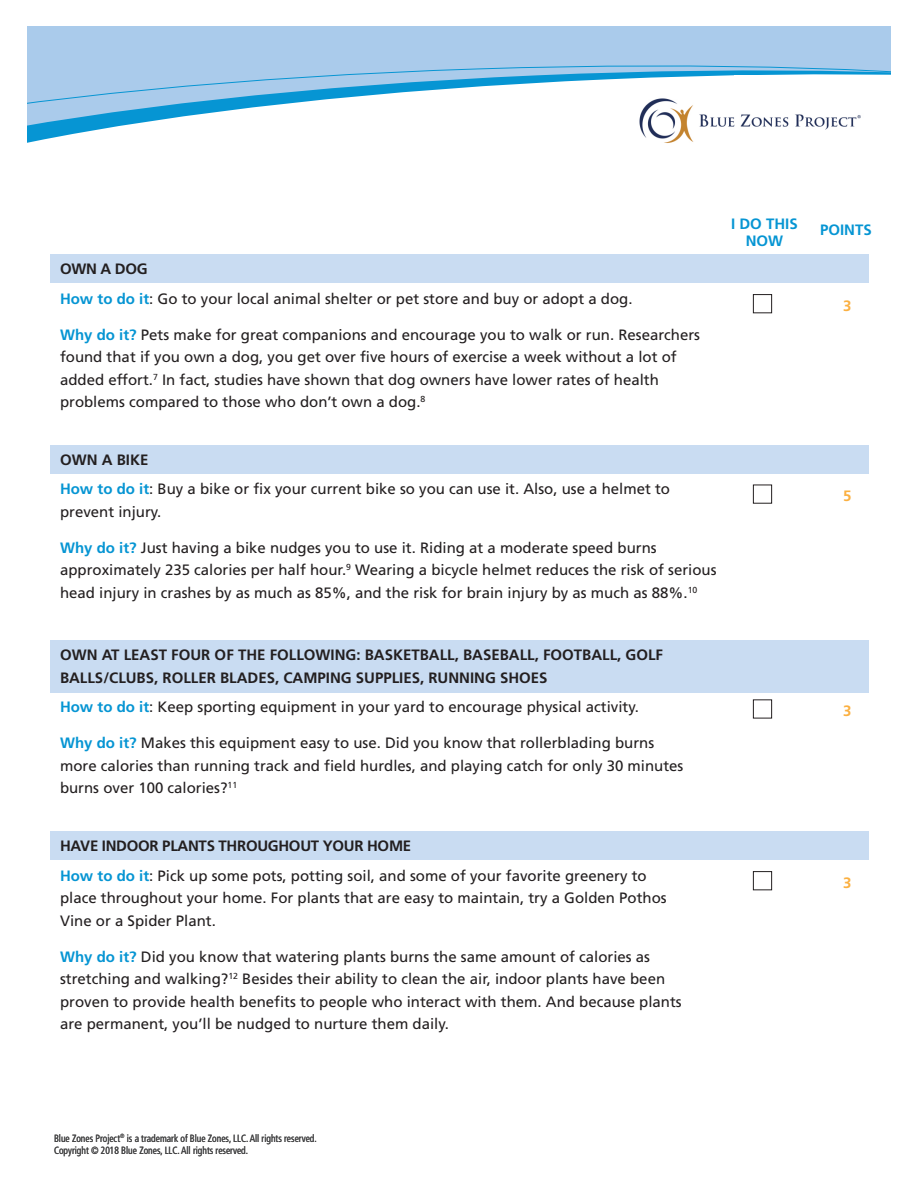
<style>
.page{position:relative;width:918px;height:1188px;background:#fff}
.page>*{position:absolute;margin:0;border:0;box-sizing:border-box;transform-origin:0 0}
.Body_Copy{font:15px/22.5px "Frutiger LT Std";color:#231f20}
.Numbered_List_Heads{font:700 15px/22.5px "Frutiger LT Std";color:#231f20}
.Numbered_List_Heads-2{font:700 15px "Frutiger LT Std";letter-spacing:-.02em;color:#231f20}
.CHART_HEADS{font:700 15px/16.5px "Frutiger LT Std";color:#0695d3;text-align:center}
.t1{font:700 15px "Frutiger LT Std";color:#fbb041}
.Body_Copy-2{font:condensed 10.5px/12.6px "Frutiger LT Std";color:#414142;scale:.9 1}
.s1{font-weight:700;color:#0695d3}
</style>
<div class="page">
<div style="left:27px;top:26px;width:864px;height:219px;background:#aacbeb"></div>
<svg style="left:27px;top:65px;width:864px;height:180px;fill:#fff"></svg>
<div style="left:27px;top:144px;width:203px;height:280px;background:#fff"></div>
<div style="left:735px;top:76px;width:156px;height:280px;background:#fff"></div>
<div style="left:50px;top:254px;width:819px;height:29px;background:#c9dcf2"></div>
<div style="left:50px;top:445px;width:819px;height:28px;background:#c9dcf2"></div>
<div style="left:50px;top:640px;width:819px;height:53px;background:#c9dcf2"></div>
<div style="left:50px;top:831px;width:819px;height:29px;background:#c9dcf2"></div>
<div style="left:753px;top:294px;width:19px;height:19px;border:1px solid #231f20"></div>
<div style="left:753px;top:485px;width:19px;height:19px;border:1px solid #231f20"></div>
<div style="left:753px;top:700px;width:19px;height:18px;border:1px solid #231f20"></div>
<div style="left:753px;top:871px;width:19px;height:19px;border:1px solid #231f20"></div>
<img style="left:625px;top:83px;width:236px;height:82px">
<p class="Numbered_List_Heads" style="left:60px;top:258px;width:89px">OWN A DOG</p>
<p class="Body_Copy" style="left:60px;top:287px;width:574px"><span class="s1">How to do it</span>: Go to your local animal shelter or pet store and buy or adopt a dog.</p>
<p class="Body_Copy" style="left:60px;top:323px;width:642px"><span class="s1">Why do it?</span> Pets make for great companions and encourage you to walk or run. Researchers found that if you own a dog, you get over five hours of exercise a week without a lot of added effort.<sup>7</sup> In fact, studies have shown that dog owners have lower rates of health problems compared to those who don’t own a dog.<sup>8</sup></p>
<p class="CHART_HEADS" style="left:731px;top:216px;width:68px">I DO THIS<br>NOW</p>
<p class="CHART_HEADS" style="left:820px;top:222px;width:53px">POINTS</p>
<p class="t1" style="left:843px;top:297px;width:10px">3</p>
<p class="Numbered_List_Heads" style="left:60px;top:448px;width:90px">OWN A BIKE</p>
<p class="Body_Copy" style="left:60px;top:478px;width:612px"><span class="s1">How to do it</span>: Buy a bike or fix your current bike so you can use it. Also, use a helmet to prevent injury.</p>
<p class="Body_Copy" style="left:60px;top:536px;width:658px"><span class="s1">Why do it?</span> Just having a bike nudges you to use it. Riding at a moderate speed burns approximately 235 calories per half hour.<sup>9</sup> Wearing a bicycle helmet reduces the risk of serious head injury in crashes by as much as 85%, and the risk for brain injury by as much as 88%.<sup>10</sup></p>
<p class="t1" style="left:843px;top:487px;width:10px">5</p>
<p class="Numbered_List_Heads" style="left:60px;top:644px;width:605px">OWN AT LEAST FOUR OF THE FOLLOWING: BASKETBALL, BASEBALL, FOOTBALL, GOLF<br>BALLS/CLUBS, ROLLER BLADES, CAMPING SUPPLIES, RUNNING SHOES</p>
<p class="Body_Copy" style="left:60px;top:696px;width:580px"><span class="s1">How to do it</span>: Keep sporting equipment in your yard to encourage physical activity.</p>
<p class="Body_Copy" style="left:60px;top:732px;width:625px"><span class="s1">Why do it?</span> Makes this equipment easy to use. Did you know that rollerblading burns more calories than running track and field hurdles, and playing catch for only 30 minutes burns over 100 calories?<sup>11</sup></p>
<p class="Numbered_List_Heads-2" style="left:60px;top:837px;width:353px">HAVE INDOOR PLANTS THROUGHOUT YOUR HOME</p>
<p class="Body_Copy" style="left:60px;top:864px;width:608px"><span class="s1">How to do it</span>: Pick up some pots, potting soil, and some of your favorite greenery to place throughout your home. For plants that are easy to maintain, try a Golden Pothos<br>Vine or a Spider Plant.</p>
<p class="Body_Copy" style="left:60px;top:945px;width:623px"><span class="s1">Why do it?</span> Did you know that watering plants burns the same amount of calories as stretching and walking?<sup>12</sup> Besides their ability to clean the air, indoor plants have been proven to provide health benefits to people who interact with them. And because plants are permanent, you’ll be nudged to nurture them daily.</p>
<p class="t1" style="left:843px;top:702px;width:10px">3</p>
<p class="t1" style="left:843px;top:874px;width:10px">3</p>
<p class="Body_Copy-2" style="left:54px;top:1132px;width:293px">Blue Zones Project<sup>®</sup> is a trademark of Blue Zones, LLC. All rights reserved.<br>Copyright © 2018 Blue Zones, LLC. All rights reserved.</p>
</div>
